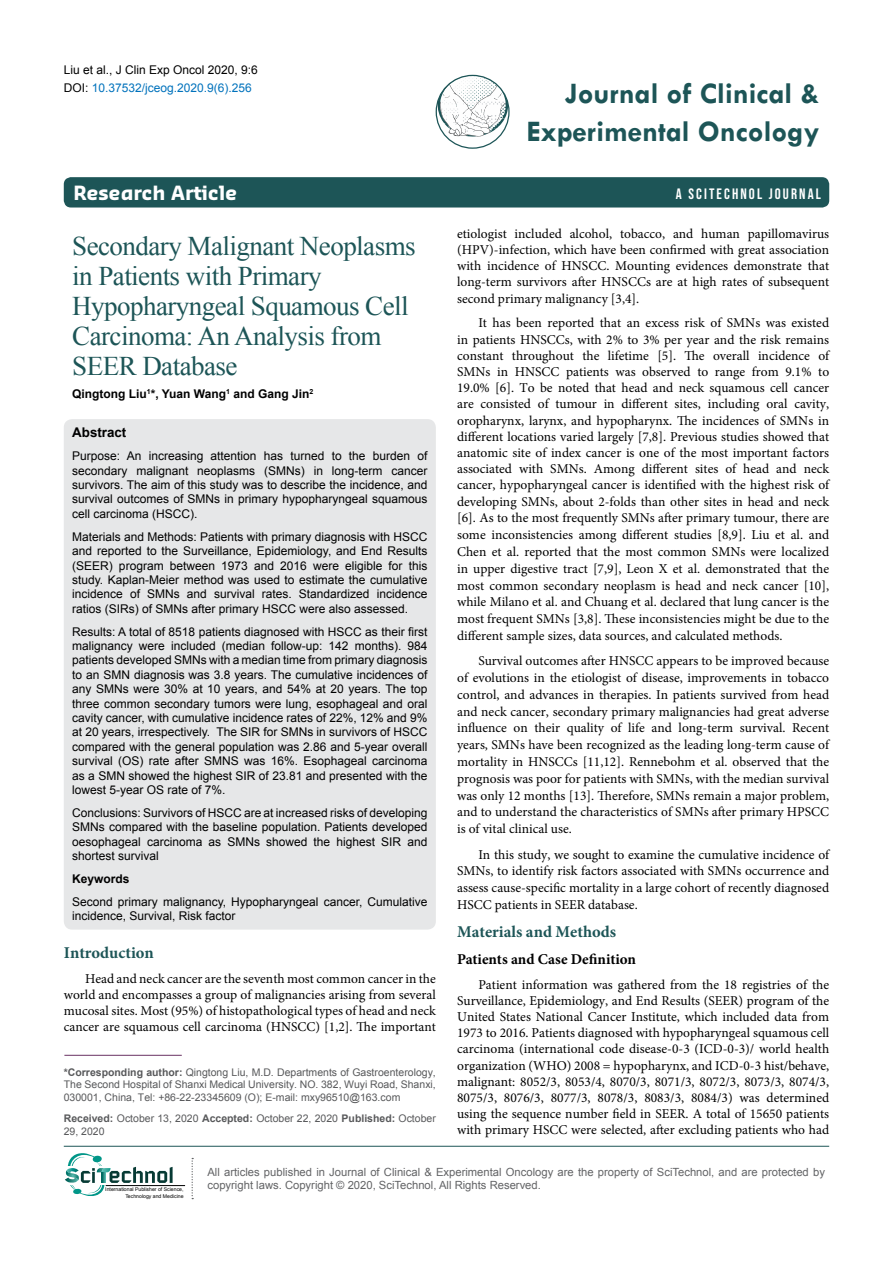
<style>
.page{position:relative;width:893px;height:1263px;background:#fff}
.page>*{position:absolute;margin:0;border:0;box-sizing:border-box;transform-origin:0 0}
.t1{font:700 30px/37.5px "Tw Cen";color:#1d5557;text-align:right}
.t2{font:27px/30px "Times New Roman";letter-spacing:-.02em;color:#1d5557}
.t3{font:700 19.2px "Sansa Pro";color:#fff}
.t4{font:700 16.5px "Minion Pro";color:#1d5557}
.t5{font:700 15px "Minion Pro";letter-spacing:-.005em;color:#000}
.t6{font:15px "Bebas Neue";letter-spacing:.14em;color:#fff}
.t7{font:13.5px/16.5px "Minion Pro";color:#000;text-align:justify}
.t8{font:700 13.35px "Arial";color:#000}
.t9{font:12px/14.4px "Arial";color:#000;text-align:justify}
.t10{font:700 12px "Arial";color:#000}
.t11{font:11.25px/13.5px "Arial";color:#636466}
.t12{font:10.5px/12.6px "Arial";color:#58595b;text-align:justify}
.t13{font:5.1px/6.1px "Arial";color:#000;text-align:right}
.s1{color:#0072bc}
.s2{font-weight:700}
</style>
<div class="page">
<div style="left:64px;top:177px;width:765px;height:30px;background:#1d5557;border-radius:7px"></div>
<hr style="left:64px;top:1146px;width:765px;height:1px;background:#1d5557">
<svg style="left:436px;top:75px;width:73px;height:62px"></svg>
<div style="left:436px;top:75px;width:74px;height:74px;border:1px solid #1d5557;border-radius:50%"></div>
<hr style="left:106px;top:1185px;width:79px;height:1px;background:#000">
<svg style="left:192px;top:1158px;width:1px;height:41px"></svg>
<svg style="left:65px;top:1153px;width:108px;height:43px"></svg>
<div style="left:64px;top:419px;width:372px;height:510px;background:#e6e7e8;border-radius:8px"></div>
<hr style="left:64px;top:1055px;width:118px;height:1px;background:#693163">
<p class="t9" style="left:64px;top:61px;width:196px;line-height:18px">Liu et al., J Clin Exp Oncol 2020, 9:6<br>DOI: <span class="s1">10.37532/jceog.2020.9(6).256</span></p>
<h1 class="t1" style="left:526px;top:74px;width:294px">Journal of Clinical &amp;<br>Experimental Oncology</h1>
<h3 class="t3" style="left:74px;top:180px;width:165px">Research Article</h3>
<p class="t6" style="left:676px;top:185px;width:147px">A SCITECHNOL JOURNAL</p>
<h2 class="t2" style="left:72px;top:231px;width:345px">Secondary Malignant Neoplasms in Patients with Primary<br>Hypopharyngeal Squamous Cell<br>Carcinoma: An Analysis from<br>SEER Database</h2>
<p class="t10" style="left:72px;top:386px;width:243px">Qingtong Liu<sup>1</sup>*, Yuan Wang<sup>1</sup> and Gang Jin<sup>2</sup></p>
<p class="t8" style="left:72px;top:424px;width:56px">Abstract</p>
<p class="t9" style="left:72px;top:449px;width:357px">Purpose: An increasing attention has turned to the burden of secondary malignant neoplasms (SMNs) in long-term cancer survivors. The aim of this study was to describe the incidence, and survival outcomes of SMNs in primary hypopharyngeal squamous cell carcinoma (HSCC).</p>
<p class="t9" style="left:72px;top:529px;width:357px">Materials and Methods: Patients with primary diagnosis with HSCC and reported to the Surveillance, Epidemiology, and End Results (SEER) program between 1973 and 2016 were eligible for this study. Kaplan-Meier method was used to estimate the cumulative incidence of SMNs and survival rates. Standardized incidence ratios (SIRs) of SMNs after primary HSCC were also assessed.</p>
<p class="t9" style="left:72px;top:624px;width:357px">Results: A total of 8518 patients diagnosed with HSCC as their first malignancy were included (median follow-up: 142 months). 984 patients developed SMNs with a median time from primary diagnosis to an SMN diagnosis was 3.8 years. The cumulative incidences of any SMNs were 30% at 10 years, and 54% at 20 years. The top three common secondary tumors were lung, esophageal and oral cavity cancer, with cumulative incidence rates of 22%, 12% and 9% at 20 years, irrespectively. The SIR for SMNs in survivors of HSCC compared with the general population was 2.86 and 5-year overall survival (OS) rate after SMNS was 16%. Esophageal carcinoma as a SMN showed the highest SIR of 23.81 and presented with the lowest 5-year OS rate of 7%.</p>
<p class="t9" style="left:72px;top:806px;width:357px">Conclusions: Survivors of HSCC are at increased risks of developing SMNs compared with the baseline population. Patients developed oesophageal carcinoma as SMNs showed the highest SIR and shortest survival</p>
<p class="t10" style="left:72px;top:871px;width:59px">Keywords</p>
<p class="t9" style="left:72px;top:895px;width:357px">Second primary malignancy, Hypopharyngeal cancer, Cumulative incidence, Survival, Risk factor</p>
<p class="t4" style="left:64px;top:941px;width:92px">Introduction</p>
<p class="t7" style="left:64px;top:970px;width:374px;text-indent:21px">Head and neck cancer are the seventh most common cancer in the world and encompasses a group of malignancies arising from several mucosal sites. Most (95%) of histopathological types of head and neck cancer are squamous cell carcinoma (HNSCC) [1,2]. The important</p>
<p class="t12" style="left:64px;top:1066px;width:374px"><span class="s2">*Corresponding author:</span> Qingtong Liu, M.D. Departments of Gastroenterology, The Second Hospital of Shanxi Medical University. NO. 382, Wuyi Road, Shanxi, 030001, China, Tel: +86-22-23345609 (O); E-mail: mxy96510@163.com</p>
<p class="t12" style="left:64px;top:1112px;width:374px"><span class="s2">Received:</span> October 13, 2020 <span class="s2">Accepted:</span> October 22, 2020 <span class="s2">Published:</span> October<br>29, 2020</p>
<p class="t7" style="left:457px;top:225px;width:374px">etiologist included alcohol, tobacco, and human papillomavirus (HPV)-infection, which have been confirmed with great association with incidence of HNSCC. Mounting evidences demonstrate that long-term survivors after HNSCCs are at high rates of subsequent second primary malignancy [3,4].</p>
<p class="t7" style="left:457px;top:315px;width:374px;text-indent:21px">It has been reported that an excess risk of SMNs was existed in patients HNSCCs, with 2% to 3% per year and the risk remains constant throughout the lifetime [5]. The overall incidence of SMNs in HNSCC patients was observed to range from 9.1% to 19.0% [6]. To be noted that head and neck squamous cell cancer are consisted of tumour in different sites, including oral cavity, oropharynx, larynx, and hypopharynx. The incidences of SMNs in different locations varied largely [7,8]. Previous studies showed that anatomic site of index cancer is one of the most important factors associated with SMNs. Among different sites of head and neck cancer, hypopharyngeal cancer is identified with the highest risk of developing SMNs, about 2-folds than other sites in head and neck [6]. As to the most frequently SMNs after primary tumour, there are some inconsistencies among different studies [8,9]. Liu et al. and Chen et al. reported that the most common SMNs were localized in upper digestive tract [7,9], Leon X et al. demonstrated that the most common secondary neoplasm is head and neck cancer [10], while Milano et al. and Chuang et al. declared that lung cancer is the most frequent SMNs [3,8]. These inconsistencies might be due to the different sample sizes, data sources, and calculated methods.</p>
<p class="t7" style="left:457px;top:653px;width:374px;text-indent:21px">Survival outcomes after HNSCC appears to be improved because of evolutions in the etiologist of disease, improvements in tobacco control, and advances in therapies. In patients survived from head and neck cancer, secondary primary malignancies had great adverse influence on their quality of life and long-term survival. Recent years, SMNs have been recognized as the leading long-term cause of mortality in HNSCCs [11,12]. Rennebohm et al. observed that the prognosis was poor for patients with SMNs, with the median survival was only 12 months [13]. Therefore, SMNs remain a major problem, and to understand the characteristics of SMNs after primary HPSCC is of vital clinical use.</p>
<p class="t7" style="left:457px;top:846px;width:374px;text-indent:21px">In this study, we sought to examine the cumulative incidence of SMNs, to identify risk factors associated with SMNs occurrence and assess cause-specific mortality in a large cohort of recently diagnosed HSCC patients in SEER database.</p>
<p class="t4" style="left:457px;top:920px;width:161px">Materials and Methods</p>
<p class="t5" style="left:457px;top:948px;width:180px">Patients and Case Definition</p>
<p class="t7" style="left:457px;top:976px;width:374px;text-indent:21px">Patient information was gathered from the 18 registries of the Surveillance, Epidemiology, and End Results (SEER) program of the United States National Cancer Institute, which included data from 1973 to 2016. Patients diagnosed with hypopharyngeal squamous cell carcinoma (international code disease-0-3 (ICD-0-3)/ world health organization (WHO) 2008 = hypopharynx, and ICD-0-3 hist/behave, malignant: 8052/3, 8053/4, 8070/3, 8071/3, 8072/3, 8073/3, 8074/3, 8075/3, 8076/3, 8077/3, 8078/3, 8083/3, 8084/3) was determined using the sequence number field in SEER. A total of 15650 patients with primary HSCC were selected, after excluding patients who had</p>
<p class="t13" style="left:105px;top:1186px;width:80px">International Publisher of Science,<br>Technology and Medicine</p>
<p class="t11" style="left:207px;top:1165px;width:619px">All articles published in Journal of Clinical &amp; Experimental Oncology are the property of SciTechnol, and are protected by copyright laws. Copyright © 2020, SciTechnol, All Rights Reserved.</p>
</div>
